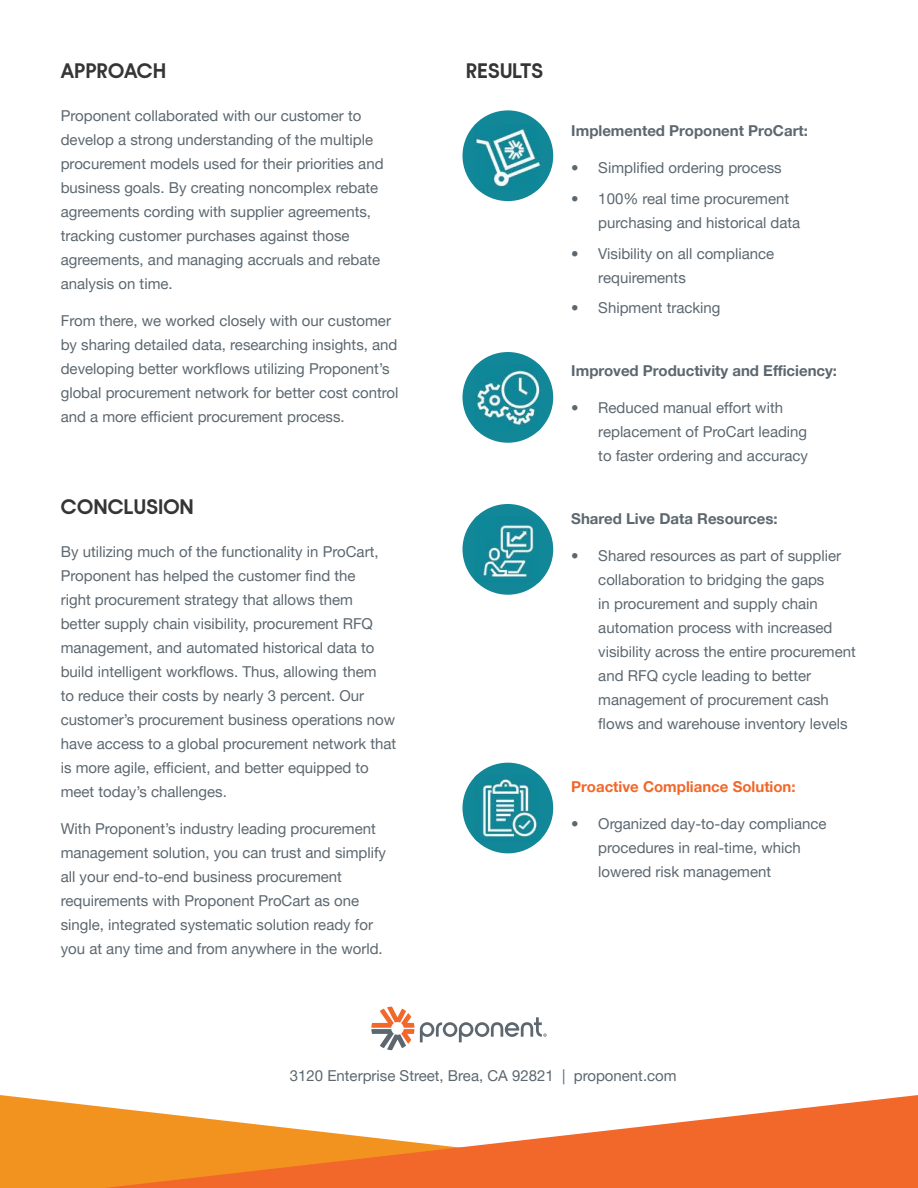
<style>
.page{position:relative;width:918px;height:1188px;background:#fff}
.page>*{position:absolute;margin:0;border:0;box-sizing:border-box;transform-origin:0 0}
.t1{font:700 21px "Nordique Pro";letter-spacing:.03em;color:#353535}
.t2{font:15px/24px "Helvetica Neue LT Pro";color:#5c676f}
.t3{font:700 15px "Helvetica Neue LT Pro";color:#5c676f}
.t4{font:700 15px "Helvetica Neue LT Pro";color:#f2672a}
</style>
<div class="page">
<div style="left:463px;top:110px;width:90px;height:91px;background:#118798;border-radius:50%"></div>
<div style="left:463px;top:352px;width:90px;height:91px;background:#118798;border-radius:50%"></div>
<div style="left:463px;top:504px;width:90px;height:91px;background:#118798;border-radius:50%"></div>
<div style="left:463px;top:763px;width:90px;height:90px;background:#118798;border-radius:50%"></div>
<img style="left:475px;top:124px;width:66px;height:66px">
<img style="left:475px;top:364px;width:66px;height:66px">
<img style="left:475px;top:516px;width:66px;height:66px">
<img style="left:475px;top:775px;width:66px;height:66px">
<svg style="left:0;top:1095px;width:918px;height:93px"></svg>
<svg style="left:371px;top:1007px;width:43px;height:43px"></svg>
<svg style="left:420px;top:1017px;width:127px;height:25px"></svg>
<h1 class="t1" style="left:61px;top:61px;width:106px">APPROACH</h1>
<p class="t2" style="left:61px;top:104px;width:324px">Proponent collaborated with our customer to develop a strong understanding of the multiple procurement models used for their priorities and business goals. By creating noncomplex rebate agreements cording with supplier agreements, tracking customer purchases against those agreements, and managing accruals and rebate analysis on time.</p>
<p class="t2" style="left:61px;top:310px;width:339px">From there, we worked closely with our customer by sharing detailed data, researching insights, and developing better workflows utilizing Proponent’s global procurement network for better cost control and a more efficient procurement process.</p>
<h1 class="t1" style="left:61px;top:497px;width:134px">CONCLUSION</h1>
<p class="t2" style="left:61px;top:540px;width:337px">By utilizing much of the functionality in ProCart, Proponent has helped the customer find the<br>right procurement strategy that allows them<br>better supply chain visibility, procurement RFQ management, and automated historical data to build intelligent workflows. Thus, allowing them<br>to reduce their costs by nearly 3 percent. Our customer’s procurement business operations now have access to a global procurement network that is more agile, efficient, and better equipped to meet today’s challenges.</p>
<p class="t2" style="left:61px;top:818px;width:327px">With Proponent’s industry leading procurement management solution, you can trust and simplify all your end-to-end business procurement requirements with Proponent ProCart as one single, integrated systematic solution ready for you at any time and from anywhere in the world.</p>
<h1 class="t1" style="left:466px;top:61px;width:78px">RESULTS</h1>
<p class="t3" style="left:571px;top:125px;width:238px">Implemented Proponent ProCart:</p>
<p class="t2" style="left:571px;top:157px;width:212px">• Simplified ordering process</p>
<p class="t2" style="left:598px;top:188px;width:203px;text-indent:-27px">• 100% real time procurement purchasing and historical data</p>
<p class="t2" style="left:598px;top:242px;width:177px;text-indent:-27px">• Visibility on all compliance requirements</p>
<p class="t2" style="left:571px;top:297px;width:151px">• Shipment tracking</p>
<p class="t3" style="left:571px;top:361px;width:267px">Improved Productivity and Efficiency:</p>
<p class="t2" style="left:598px;top:397px;width:211px;text-indent:-27px">• Reduced manual effort with replacement of ProCart leading to faster ordering and accuracy</p>
<p class="t3" style="left:571px;top:513px;width:208px">Shared Live Data Resources:</p>
<p class="t2" style="left:598px;top:545px;width:259px;text-indent:-27px">• Shared resources as part of supplier collaboration to bridging the gaps<br>in procurement and supply chain automation process with increased visibility across the entire procurement and RFQ cycle leading to better management of procurement cash flows and warehouse inventory levels</p>
<p class="t4" style="left:571px;top:781px;width:226px">Proactive Compliance Solution:</p>
<p class="t2" style="left:598px;top:813px;width:230px;text-indent:-27px">• Organized day-to-day compliance procedures in real-time, which lowered risk management</p>
<p class="t2" style="left:290px;top:1065px;width:388px">3120 Enterprise Street, Brea, CA 92821 | proponent.com</p>
</div>
